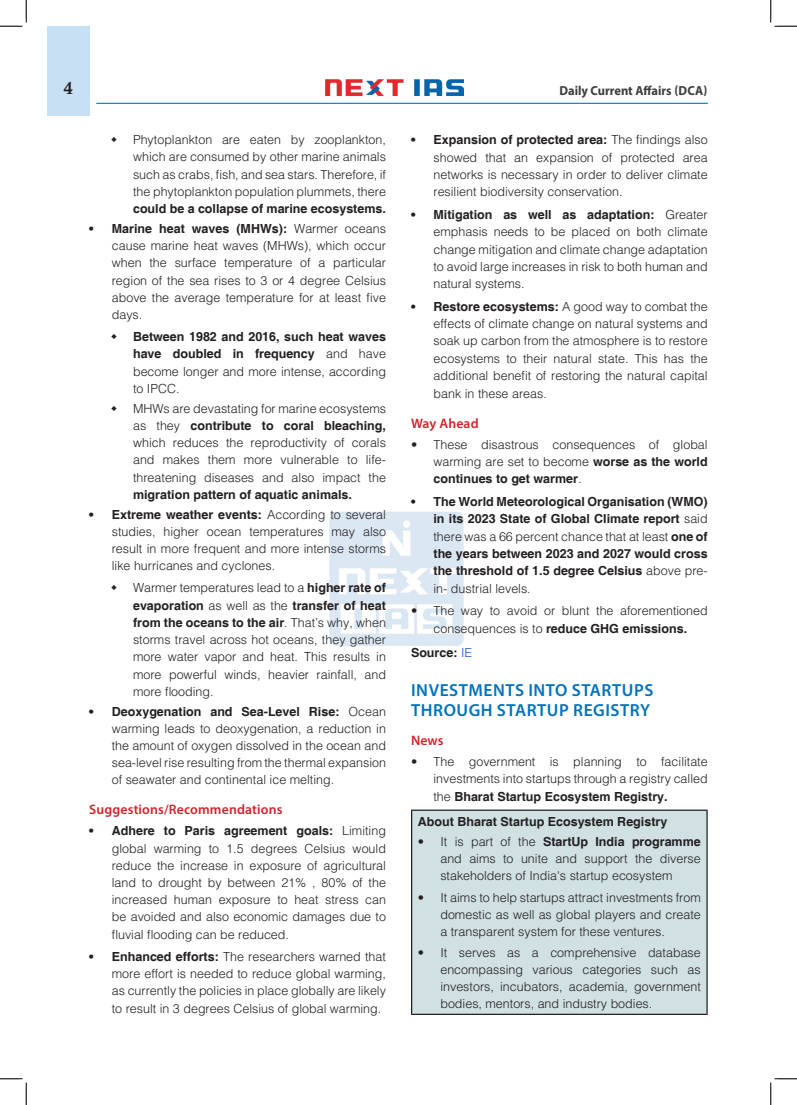
<style>
.page{position:relative;width:797px;height:1105px;background:#fff}
.page>*{position:absolute;margin:0;border:0;box-sizing:border-box;transform-origin:0 0}
.H-1{font:600 17.5px/20.6px "Myriad Pro";letter-spacing:.03em;color:#0072bc}
.t1{font:17.5px "Calis MT Bol";color:#231f20}
.H-2{font:600 13.75px "Myriad Pro";letter-spacing:.01em;color:#d1232a}
.t2{font:700 13.12px "Myriad Pro";color:#3e3e3f;scale:.95 1}
.t3{font:300 12.5px/17.2px "Helvetica";color:#231f20;text-align:justify}
.body{font:700 12.5px/17.4px "Helvetica";color:#231f20;text-align:justify}
.s1{font-weight:700}
.s2{font-weight:300}
.s3{font-weight:300;color:#15c}
</style>
<div class="page">
<div style="left:47px;top:26px;width:42px;height:89px;background:#c7e0f3"></div>
<img style="left:325px;top:80px;width:138px;height:15px">
<hr style="left:96px;top:103px;width:611px;height:1px;background:#008fd5">
<img style="left:329px;top:511px;width:135px;height:135px">
<div style="left:411px;top:810px;width:296px;height:204px;background:#d0e0e3"></div>
<hr style="left:411px;top:809px;width:296px;height:2px;background:#231f20">
<hr style="left:411px;top:1014px;width:296px;height:1px;background:#231f20">
<hr style="left:411px;top:811px;width:1px;height:203px;background:#231f20">
<hr style="left:706px;top:811px;width:1px;height:203px;background:#231f20">
<svg style="left:0;top:0;width:27px;height:27px"></svg>
<svg style="left:0;top:1078px;width:27px;height:27px"></svg>
<svg style="left:770px;top:0;width:27px;height:27px"></svg>
<svg style="left:770px;top:1078px;width:27px;height:27px"></svg>
<h1 class="t1" style="left:64px;top:78px;width:10px">4</h1>
<p class="t2" style="left:559px;top:82px;width:157px">Daily Current Affairs (DCA)</p>
<p class="t3" style="left:133px;top:131px;width:254px">Phytoplankton are eaten by zooplankton, which are consumed by other marine animals such as crabs, fish, and sea stars. Therefore, if the phytoplankton population plummets, there <span class="s1">could be a collapse of marine ecosystems.</span></p>
<p class="t3" style="left:112px;top:219px;width:276px;text-indent:-22px"><span class="s1">• Marine heat waves (MHWs):</span> Warmer oceans cause marine heat waves (MHWs), which occur when the surface temperature of a particular region of the sea rises to 3 or 4 degree Celsius above the average temperature for at least five days.</p>
<p class="body" style="left:133px;top:329px;width:254px">Between 1982 and 2016, such heat waves have doubled in frequency <span class="s2">and have become longer and more intense, according to IPCC.</span></p>
<p class="t3" style="left:133px;top:399px;width:254px">MHWs are devastating for marine ecosystems as they <span class="s1">contribute to coral bleaching, </span>which reduces the reproductivity of corals and makes them more vulnerable to life&shy;threatening diseases and also impact the <span class="s1">migration pattern of aquatic animals.</span></p>
<p class="t3" style="left:112px;top:505px;width:276px;text-indent:-22px"><span class="s1">• Extreme weather events:</span> According to several studies, higher ocean temperatures may also result in more frequent and more intense storms like hurricanes and cyclones.</p>
<p class="t3" style="left:133px;top:579px;width:254px">Warmer temperatures lead to a <span class="s1">higher rate of evaporation</span> as well as the <span class="s1">transfer of heat from the oceans to the air</span>. That’s why, when storms travel across hot oceans, they gather more water vapor and heat. This results in more powerful winds, heavier rainfall, and more flooding.</p>
<p class="t3" style="left:112px;top:702px;width:276px;text-indent:-22px"><span class="s1">• Deoxygenation and Sea-Level Rise:</span> Ocean warming leads to deoxygenation, a reduction in the amount of oxygen dissolved in the ocean and sea-level rise resulting from the thermal expansion of seawater and continental ice melting.</p>
<p class="H-2" style="left:89px;top:801px;width:195px">Suggestions/Recommendations</p>
<p class="t3" style="left:112px;top:822px;width:276px;text-indent:-22px"><span class="s1">• Adhere to Paris agreement goals:</span> Limiting global warming to 1.5 degrees Celsius would reduce the increase in exposure of agricultural land to drought by between 21% , 80% of the increased human exposure to heat stress can be avoided and also economic damages due to fluvial flooding can be reduced.</p>
<p class="t3" style="left:112px;top:947px;width:276px;text-indent:-22px"><span class="s1">• Enhanced efforts:</span> The researchers warned that more effort is needed to reduce global warming, as currently the policies in place globally are likely to result in 3 degrees Celsius of global warming.</p>
<p class="t3" style="left:433px;top:131px;width:276px;text-indent:-22px"><span class="s1">• Expansion of protected area:</span> The findings also showed that an expansion of protected area networks is necessary in order to deliver climate resilient biodiversity conservation.</p>
<p class="t3" style="left:433px;top:205px;width:276px;text-indent:-22px"><span class="s1">• Mitigation as well as adaptation:</span> Greater emphasis needs to be placed on both climate change mitigation and climate change adaptation to avoid large increases in risk to both human and natural systems.</p>
<p class="t3" style="left:433px;top:297px;width:276px;text-indent:-22px"><span class="s1">• Restore ecosystems:</span> A good way to combat the effects of climate change on natural systems and soak up carbon from the atmosphere is to restore ecosystems to their natural state. This has the additional benefit of restoring the natural capital bank in these areas.</p>
<p class="H-2" style="left:411px;top:414px;width:69px">Way Ahead</p>
<p class="t3" style="left:433px;top:435px;width:276px;text-indent:-22px">• These disastrous consequences of global warming are set to become <span class="s1">worse as the world continues to get warmer</span>.</p>
<p class="body" style="left:433px;top:493px;width:276px;text-indent:-22px">• The World Meteorological Organisation (WMO) in its 2023 State of Global Climate report <span class="s2">said there was a 66 percent chance that at least</span> one of the years between 2023 and 2027 would cross the threshold of 1.5 degree Celsius <span class="s2">above pre&shy;in- dustrial levels.</span></p>
<p class="t3" style="left:411px;top:602px;width:298px;text-align:center">• The way to avoid or blunt the aforementioned consequences is to <span class="s1">reduce GHG emissions.</span></p>
<p class="body" style="left:411px;top:645px;width:63px">Source: <span class="s3">IE</span></p>
<p class="H-1" style="left:411px;top:679px;width:244px">INVESTMENTS INTO STARTUPS<br>THROUGH STARTUP REGISTRY</p>
<p class="H-2" style="left:411px;top:732px;width:34px">News</p>
<p class="t3" style="left:433px;top:753px;width:276px;text-indent:-22px">• The government is planning to facilitate investments into startups through a registry called the <span class="s1">Bharat Startup Ecosystem Registry.</span></p>
<p class="body" style="left:418px;top:813px;width:251px">About Bharat Startup Ecosystem Registry</p>
<p class="t3" style="left:440px;top:833px;width:262px;line-height:16.9px;text-indent:-22px">• It is part of the <span class="s1">StartUp India programme </span>and aims to unite and support the diverse stakeholders of India's startup ecosystem</p>
<p class="t3" style="left:440px;top:888px;width:262px;line-height:16.9px;text-indent:-22px">• It aims to help startups attract investments from domestic as well as global players and create a transparent system for these ventures.</p>
<p class="t3" style="left:440px;top:944px;width:262px;line-height:16.9px;text-indent:-22px">• It serves as a comprehensive database encompassing various categories such as investors, incubators, academia, government bodies, mentors, and industry bodies.</p>
</div>
